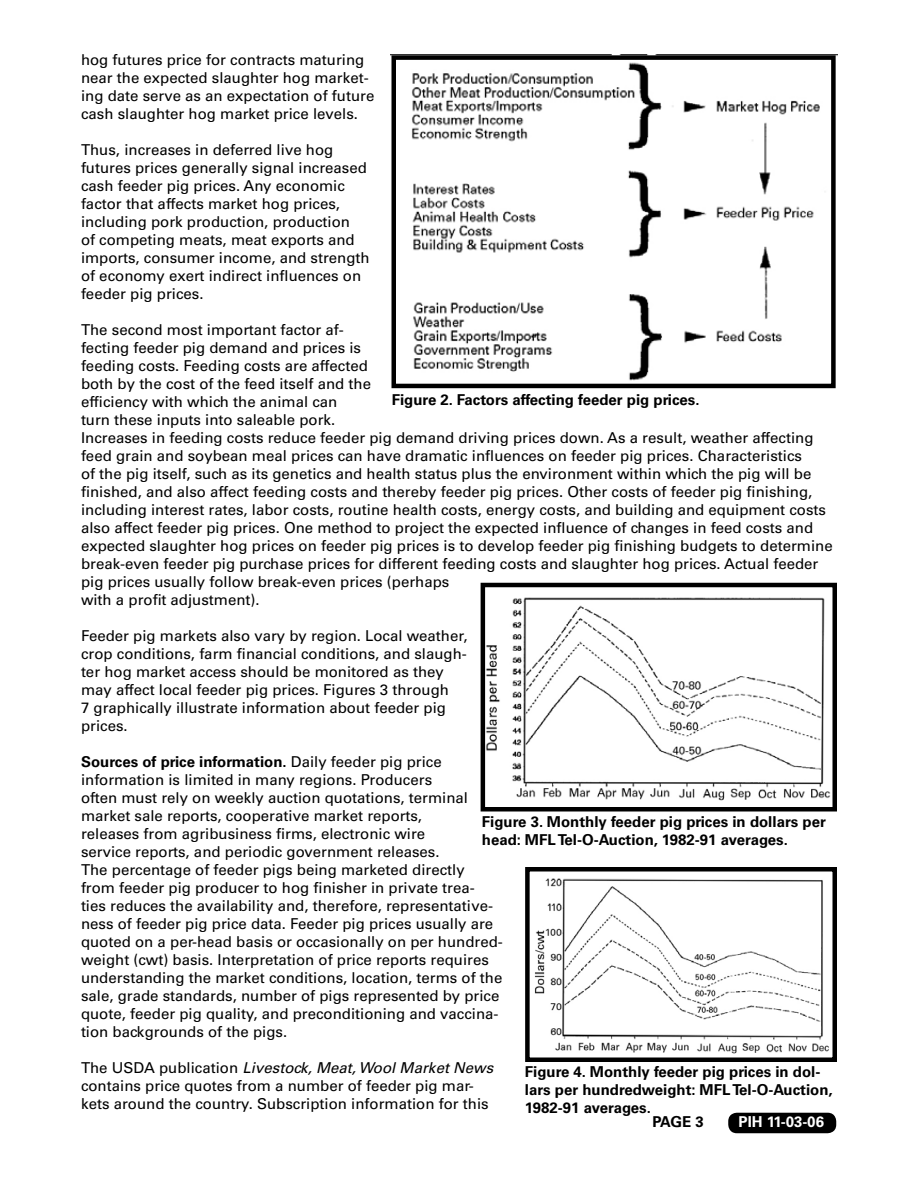
<style>
.page{position:relative;width:918px;height:1188px;background:#fff}
.page>*{position:absolute;margin:0;border:0;box-sizing:border-box;transform-origin:0 0}
.t1{font:15px/18px "Univers LT Std";color:#000}
.t2{font:700 15px/18px "Univers LT Std";color:#000}
.t3{font:700 15px "Univers LT Std";letter-spacing:-.005em;color:#fff}
.s1{font-weight:700}
.s2{font-style:italic}
</style>
<div class="page">
<div style="left:728px;top:1113px;width:108px;height:20px;background:#000;border-radius:9px"></div>
<img style="left:390px;top:54px;width:447px;height:333px">
<div style="left:392px;top:55px;width:444px;height:333px;border:4px solid #000"></div>
<img style="left:486px;top:597px;width:344px;height:204px">
<div style="left:481px;top:583px;width:356px;height:229px;border:4px solid #000"></div>
<img style="left:534px;top:878px;width:295px;height:176px">
<div style="left:525px;top:867px;width:312px;height:195px;border:4px solid #000"></div>
<p class="t1" style="left:81px;top:51px;width:295px">hog futures price for contracts maturing near the expected slaughter hog market&shy;ing date serve as an expectation of future cash slaughter hog market price levels.</p>
<p class="t1" style="left:81px;top:141px;width:290px">Thus, increases in deferred live hog futures prices generally signal increased cash feeder pig prices. Any economic factor that affects market hog prices, including pork production, production<br>of competing meats, meat exports and imports, consumer income, and strength of economy exert indirect influences on feeder pig prices.</p>
<p class="t1" style="left:81px;top:321px;width:753px">The second most important factor af-<br>fecting feeder pig demand and prices is<br>feeding costs. Feeding costs are affected<br>both by the cost of the feed itself and the<br>efficiency with which the animal can<br>turn these inputs into saleable pork.<br>Increases in feeding costs reduce feeder pig demand driving prices down. As a result, weather affecting feed grain and soybean meal prices can have dramatic influences on feeder pig prices. Characteristics<br>of the pig itself, such as its genetics and health status plus the environment within which the pig will be finished, and also affect feeding costs and thereby feeder pig prices. Other costs of feeder pig finishing, including interest rates, labor costs, routine health costs, energy costs, and building and equipment costs also affect feeder pig prices. One method to project the expected influence of changes in feed costs and expected slaughter hog prices on feeder pig prices is to develop feeder pig finishing budgets to determine break-even feeder pig purchase prices for different feeding costs and slaughter hog prices. Actual feeder pig prices usually follow break-even prices (perhaps<br>with a profit adjustment).</p>
<p class="t1" style="left:81px;top:627px;width:388px">Feeder pig markets also vary by region. Local weather, crop conditions, farm financial conditions, and slaugh&shy;ter hog market access should be monitored as they may affect local feeder pig prices. Figures 3 through<br>7 graphically illustrate information about feeder pig prices.</p>
<p class="t1" style="left:81px;top:753px;width:423px"><span class="s1">Sources of price information.</span> Daily feeder pig price information is limited in many regions. Producers<br>often must rely on weekly auction quotations, terminal market sale reports, cooperative market reports,<br>releases from agribusiness firms, electronic wire<br>service reports, and periodic government releases.<br>The percentage of feeder pigs being marketed directly<br>from feeder pig producer to hog finisher in private trea&shy;ties reduces the availability and, therefore, representative&shy;ness of feeder pig price data. Feeder pig prices usually are quoted on a per-head basis or occasionally on per hundred&shy;weight (cwt) basis. Interpretation of price reports requires understanding the market conditions, location, terms of the sale, grade standards, number of pigs represented by price quote, feeder pig quality, and preconditioning and vaccina&shy;tion backgrounds of the pigs.</p>
<p class="t1" style="left:81px;top:1059px;width:414px">The USDA publication <span class="s2">Livestock, Meat, Wool Market News </span>contains price quotes from a number of feeder pig mar&shy;kets around the country. Subscription information for this</p>
<p class="t2" style="left:392px;top:391px;width:309px">Figure 2. Factors affecting feeder pig prices.</p>
<p class="t2" style="left:482px;top:813px;width:345px">Figure 3. Monthly feeder pig prices in dollars per head: MFL Tel-O-Auction, 1982-91 averages.</p>
<p class="t2" style="left:525px;top:1063px;width:309px">Figure 4. Monthly feeder pig prices in dol&shy;lars per hundredweight: MFL Tel-O-Auction,<br>1982-91 averages.</p>
<p class="t2" style="left:652px;top:1113px;width:53px">PAGE 3</p>
<p class="t3" style="left:739px;top:1113px;width:87px">PIH 11-03-06</p>
</div>
